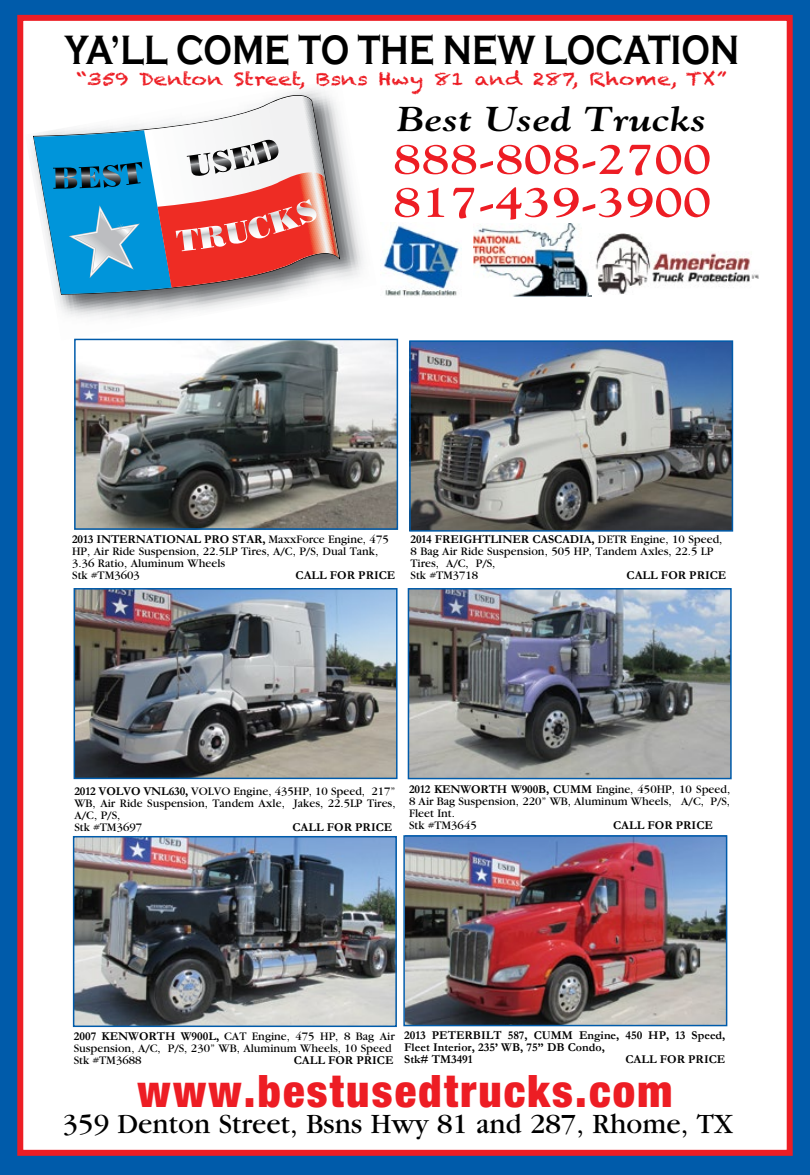
<style>
.page{position:relative;width:810px;height:1175px;background:#fff}
.page>*{position:absolute;margin:0;border:0;box-sizing:border-box;transform-origin:0 0}
.t1{font:900 condensed 44.7px "Helvetica Neue";letter-spacing:.05em;color:#ed1d24}
.t2{font:700 42.9px/42.9px "Goudy";color:#ed1d24;scale:1.19 1}
.t3{font:700 42.15px "Copperplate Gothic";color:#000;scale:.79 1}
.t4{font:italic 700 34.35px "Goudy";color:#000;scale:1.19 1}
.t5{font:29.1px "Garamond";color:#000}
.t6{font:17.55px "Chalkduster";color:#ed1d24;scale:1.23 1}
.t7{font:12px/12px "Garamond";color:#000}
.t8{font:700 12px/12px "Garamond";color:#000}
.s1{font-weight:700}
</style>
<div class="page">
<div style="left:0;top:0;width:810px;height:1174px;background:#005baa"></div>
<div style="left:17px;top:15px;width:776px;height:1140px;background:#fff;border:6px solid #ed1d24"></div>
<img style="left:412px;top:343px;width:318px;height:185px">
<div style="left:409px;top:340px;width:324px;height:191px;border:2px solid #005baa"></div>
<img style="left:406px;top:838px;width:318px;height:185px">
<div style="left:403px;top:835px;width:324px;height:191px;border:2px solid #005baa"></div>
<img style="left:77px;top:342px;width:318px;height:185px">
<div style="left:74px;top:339px;width:324px;height:191px;border:2px solid #005baa"></div>
<img style="left:76px;top:839px;width:318px;height:185px">
<div style="left:73px;top:836px;width:324px;height:191px;border:2px solid #005baa"></div>
<img style="left:77px;top:591px;width:318px;height:185px">
<div style="left:74px;top:588px;width:324px;height:191px;border:2px solid #005baa"></div>
<img style="left:411px;top:591px;width:318px;height:185px">
<div style="left:408px;top:588px;width:324px;height:191px;border:2px solid #005baa"></div>
<img style="left:31px;top:138px;width:346px;height:202px">
<svg style="left:33px;top:126px;width:309px;height:194px"></svg>
<svg style="left:33px;top:89px;width:307px;height:221px"></svg>
<svg style="left:34px;top:96px;width:305px;height:211px"></svg>
<img style="left:383px;top:225px;width:76px;height:71px">
<img style="left:473px;top:224px;width:118px;height:73px">
<img style="left:590px;top:234px;width:169px;height:60px">
<h3 class="t3" style="left:65px;top:27px;width:855px">YA’LL COME TO THE NEW LOCATION</h3>
<h3 class="t6" style="left:76px;top:68px;width:530px">“359 Denton Street, Bsns Hwy 81 and 287, Rhome, TX”</h3>
<h3 class="t4" style="left:398px;top:98px;width:261px">Best Used Trucks</h3>
<h2 class="t2" style="left:393px;top:137px;width:269px">888-808-2700<br>817-439-3900</h2>
<p class="t7" style="left:72px;top:533px;width:318px"><span class="s1">2013 INTERNATIONAL PRO STAR,</span> MaxxForce Engine, 475<br>HP, Air Ride Suspension, 22.5LP Tires, A/C, P/S, Dual Tank, 3.36 Ratio, Aluminum Wheels<br>Stk #TM3603</p>
<p class="t8" style="left:296px;top:569px;width:15px">CALL</p>
<p class="t8" style="left:330px;top:569px;width:66px">FOR PRICE</p>
<p class="t7" style="left:411px;top:533px;width:313px"><span class="s1">2014 FREIGHTLINER CASCADIA,</span> DETR Engine, 10 Speed, 8 Bag Air Ride Suspension, 505 HP, Tandem Axles, 22.5 LP Tires, A/C, P/S,<br>Stk #TM3718</p>
<p class="t8" style="left:627px;top:569px;width:15px">CALL</p>
<p class="t8" style="left:661px;top:569px;width:66px">FOR PRICE</p>
<p class="t7" style="left:74px;top:785px;width:323px"><span class="s1">2012 VOLVO VNL630,</span> VOLVO Engine, 435HP, 10 Speed, 217” WB, Air Ride Suspension, Tandem Axle, Jakes, 22.5LP Tires, A/C, P/S,<br>Stk #TM3697</p>
<p class="t8" style="left:293px;top:820px;width:15px">CALL</p>
<p class="t8" style="left:327px;top:820px;width:66px">FOR PRICE</p>
<p class="t7" style="left:409px;top:784px;width:323px"><span class="s1">2012 KENWO RTH W900B, CUMM</span> Engine, 450HP, 10 Speed,<br>8 Air Bag Suspension, 220” WB, Aluminum Wheels, A/C, P/S,<br>Fleet Int.<br>Stk #TM3645</p>
<p class="t8" style="left:613px;top:819px;width:15px">CALL</p>
<p class="t8" style="left:648px;top:819px;width:66px">FOR PRICE</p>
<p class="t7" style="left:74px;top:1030px;width:323px"><span class="s1">2007 KENWO RTH W900L,</span> CAT Engine, 475 HP, 8 Bag Air<br>Suspension, A/C, P/S, 230” WB, Aluminum Wheels, 10 Speed<br>Stk #TM3688</p>
<p class="t8" style="left:294px;top:1053px;width:15px">CALL</p>
<p class="t8" style="left:328px;top:1053px;width:66px">FOR PRICE</p>
<p class="t8" style="left:404px;top:1029px;width:323px">2013 PETERBILT 587, CUMM ENGINE, 450 HP, 13 SPEED,<br>FLEET INTERIOR, 235’ WB, 75” DB CONDO,<br>STK# TM3491</p>
<p class="t8" style="left:626px;top:1053px;width:15px">CALL</p>
<p class="t8" style="left:660px;top:1053px;width:66px">FOR PRICE</p>
<h1 class="t1" style="left:138px;top:1063px;width:536px">www.bestusedtrucks.com</h1>
<h3 class="t5" style="left:63px;top:1108px;width:671px">359 Denton Street, Bsns Hwy 81 and 287, Rhome, TX</h3>
</div>
